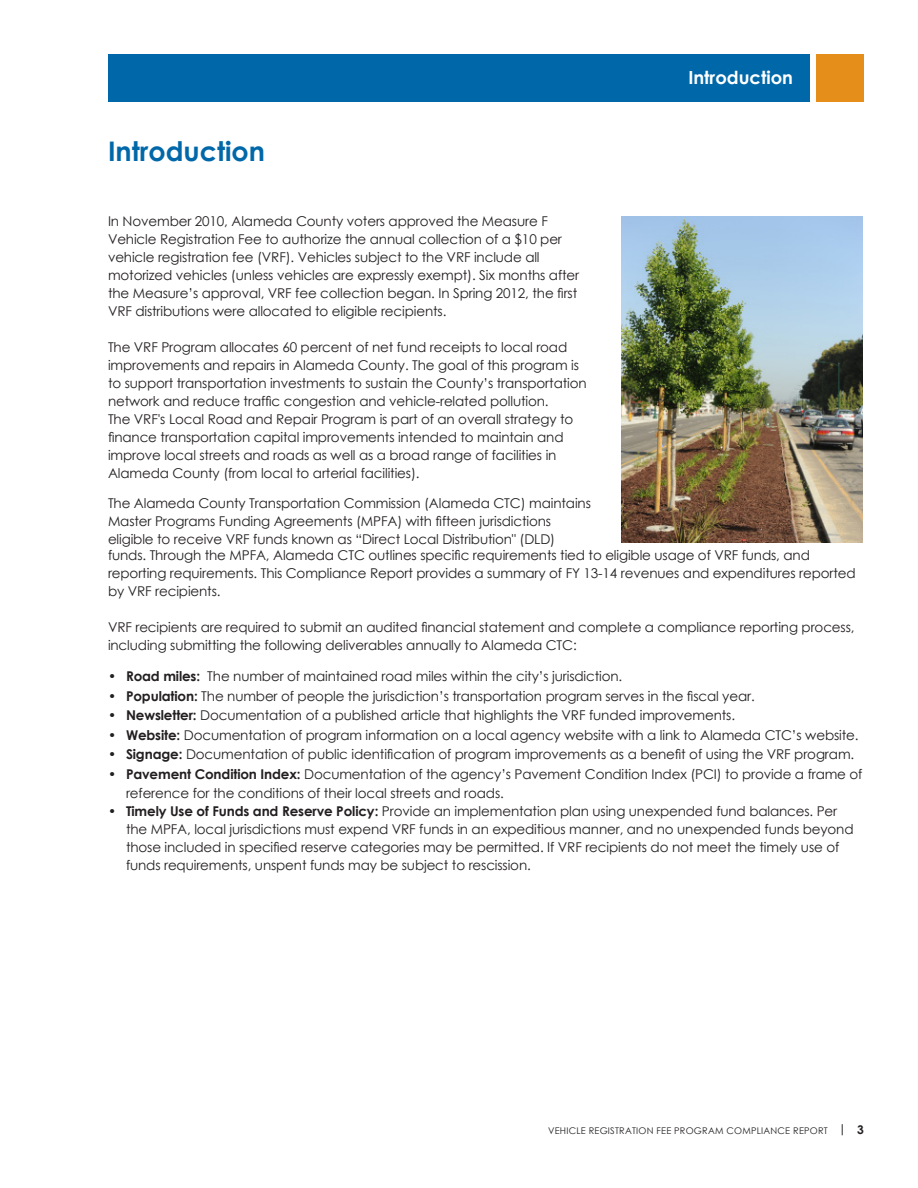
<style>
.page{position:relative;width:918px;height:1188px;background:#fff}
.page>*{position:absolute;margin:0;border:0;box-sizing:border-box;transform-origin:0 0}
.Chapter_Head{font:700 27px "Century Gothic";color:#0068a9}
.t1{font:700 18px "Century Gothic";color:#fff}
.TEXT{font:13.5px/18px "Century Gothic";letter-spacing:-.01em;color:#231f20}
.Text{font:13.5px/18px "Century Gothic";letter-spacing:-.01em;color:#231f20}
.t2{font:9.15px "Century Gothic";letter-spacing:.025em;color:#231f20}
.s1{font-weight:700}
.s2{font-weight:700;font-size:12px}
</style>
<div class="page">
<div style="left:108px;top:54px;width:702px;height:47px;background:#0068a9"></div>
<div style="left:817px;top:54px;width:47px;height:47px;background:#e58e19"></div>
<img style="left:621px;top:216px;width:241px;height:326px">
<p class="Chapter_Head" style="left:108px;top:130px;width:159px">Introduction</p>
<p class="t1" style="left:688px;top:64px;width:106px">Introduction</p>
<p class="TEXT" style="left:108px;top:212px;width:473px">In November 2010, Alameda County voters approved the Measure F Vehicle Registration Fee to authorize the annual collection of a $10 per vehicle registration fee (VRF). Vehicles subject to the VRF include all motorized vehicles (unless vehicles are expressly exempt). Six months after the Measure’s approval, VRF fee collection began. In Spring 2012, the first VRF distributions were allocated to eligible recipients.</p>
<p class="TEXT" style="left:108px;top:338px;width:480px">The VRF Program allocates 60 percent of net fund receipts to local road improvements and repairs in Alameda County. The goal of this program is to support transportation investments to sustain the County’s transportation network and reduce traffic congestion and vehicle-related pollution.<br>The VRF's Local Road and Repair Program is part of an overall strategy to finance transportation capital improvements intended to maintain and improve local streets and roads as well as a broad range of facilities in Alameda County (from local to arterial facilities).</p>
<p class="TEXT" style="left:108px;top:494px;width:484px">The Alameda County Transportation Commission (Alameda CTC) maintains<br>Master Programs Funding Agreements (MPFA) with fifteen jurisdictions eligible to receive VRF funds known as “Direct Local Distribution" (DLD)</p>
<p class="TEXT" style="left:108px;top:546px;width:749px">funds. Through the MPFA, Alameda CTC outlines specific requirements tied to eligible usage of VRF funds, and reporting requirements. This Compliance Report provides a summary of FY 13-14 revenues and expenditures reported by VRF recipients.</p>
<p class="TEXT" style="left:108px;top:618px;width:748px">VRF recipients are required to submit an audited financial statement and complete a compliance reporting process, including submitting the following deliverables annually to Alameda CTC:</p>
<p class="Text" style="left:108px;top:667px;width:514px">• <span class="s1">Road miles:</span> The number of maintained road miles within the city’s jurisdiction.</p>
<p class="Text" style="left:108px;top:687px;width:648px">• <span class="s1">Population:</span> The number of people the jurisdiction’s transportation program serves in the fiscal year.</p>
<p class="Text" style="left:108px;top:706px;width:627px">• <span class="s1">Newsletter:</span> Documentation of a published article that highlights the VRF funded improvements.</p>
<p class="Text" style="left:108px;top:726px;width:750px">• <span class="s1">Website:</span> Documentation of program information on a local agency website with a link to Alameda CTC’s website.</p>
<p class="Text" style="left:108px;top:745px;width:748px">• <span class="s1">Signage:</span> Documentation of public identification of program improvements as a benefit of using the VRF program.</p>
<p class="Text" style="left:126px;top:764px;width:738px;line-height:19.5px;text-indent:-18px">• <span class="s1">Pavement Condition Index:</span> Documentation of the agency’s Pavement Condition Index (PCI) to provide a frame of reference for the conditions of their local streets and roads.</p>
<p class="Text" style="left:126px;top:802px;width:729px;text-indent:-18px">• <span class="s1">Timely Use of Funds and Reserve Policy:</span> Provide an implementation plan using unexpended fund balances. Per the MPFA, local jurisdictions must expend VRF funds in an expeditious manner, and no unexpended funds beyond those included in specified reserve categories may be permitted. If VRF recipients do not meet the timely use of funds requirements, unspent funds may be subject to rescission.</p>
<p class="t2" style="left:548px;top:1124px;width:317px">VEHICLE REGISTRATION FEE PROGRAM COMPLIANCE REPORT <span class="s2">| 3</span></p>
</div>
